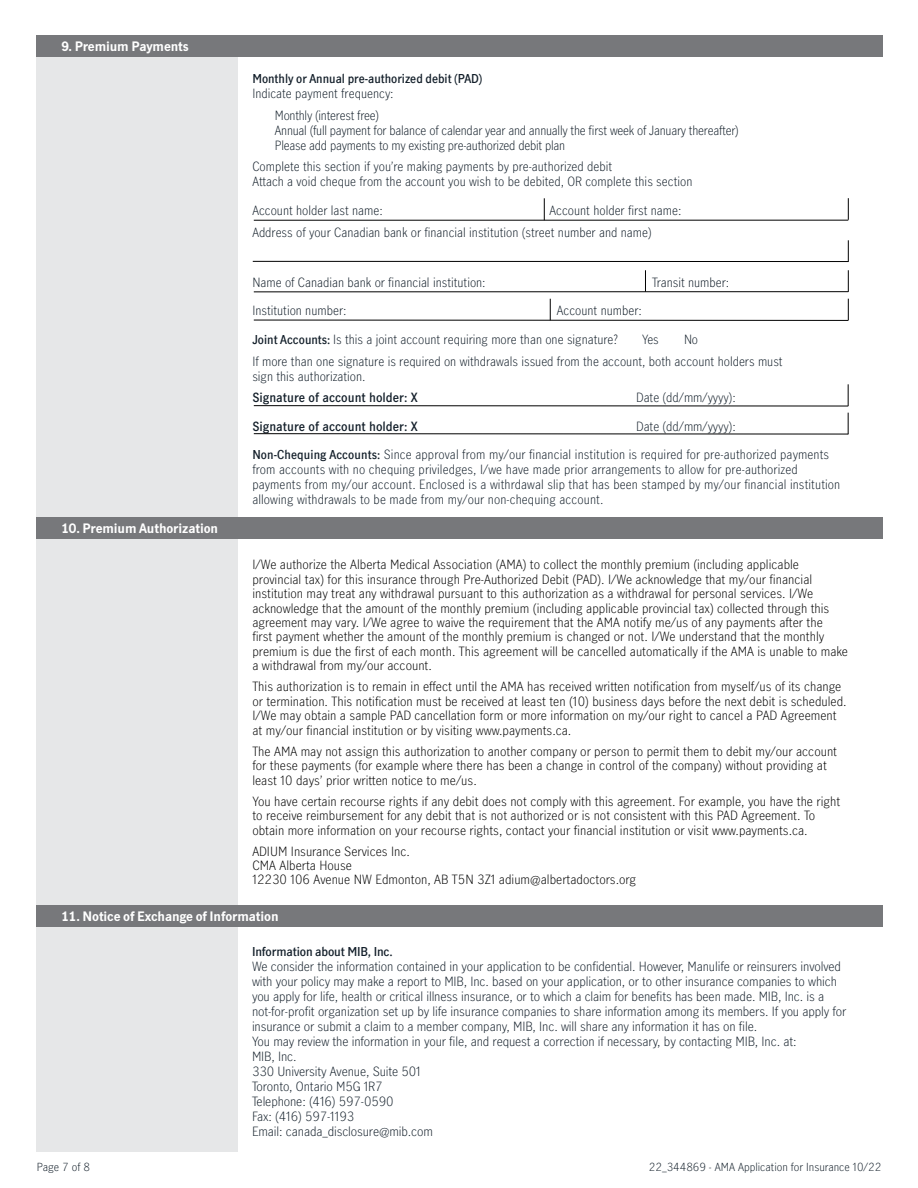
<style>
.page{position:relative;width:918px;height:1188px;background:#fff}
.page>*{position:absolute;margin:0;border:0;box-sizing:border-box;transform-origin:0 0}
.t1{font:700 12.75px "Manulife JH Sans Optimized";letter-spacing:-.01em;color:#fff}
.t2{font:300 12px/14.4px "Manulife JH Sans";color:#000}
.t3{font:300 12px/15px "Manulife JH Sans";color:#121e29}
.t4{font:300 12px/15px "Manulife JH Sans";letter-spacing:-.02em;color:#121e29;scale:.96 1}
.t5{font:300 12px/21.8px "Manulife JH Sans";color:#121e29;scale:.96 1}
.t6{font:600 12px "Manulife JH Sans Optimized";color:#121e29}
.t7{font:600 12px "Manulife JH Sans";color:#121e29}
.t8{font:300 10.5px "Manulife JH Sans";color:#121e29}
.s1{font-family:"Manulife JH Sans Optimized";font-weight:600}
</style>
<div class="page">
<div style="left:36px;top:36px;width:202px;height:1116px;background:#e6e7e8"></div>
<div style="left:36px;top:36px;width:847px;height:21px;background:#77787b"></div>
<div style="left:36px;top:518px;width:847px;height:21px;background:#77787b"></div>
<div style="left:36px;top:906px;width:847px;height:21px;background:#77787b"></div>
<svg style="left:848px;top:198px;width:1px;height:22px"></svg>
<svg style="left:848px;top:240px;width:1px;height:22px"></svg>
<svg style="left:848px;top:270px;width:1px;height:22px"></svg>
<svg style="left:848px;top:299px;width:1px;height:21px"></svg>
<hr style="left:254px;top:220px;width:594px;height:1px;background:#000">
<hr style="left:253px;top:261px;width:595px;height:1px;background:#000">
<hr style="left:254px;top:291px;width:594px;height:1px;background:#000">
<svg style="left:544px;top:198px;width:1px;height:22px"></svg>
<svg style="left:645px;top:270px;width:1px;height:22px"></svg>
<svg style="left:550px;top:299px;width:1px;height:21px"></svg>
<svg style="left:848px;top:384px;width:1px;height:22px"></svg>
<svg style="left:848px;top:413px;width:1px;height:21px"></svg>
<hr style="left:254px;top:405px;width:594px;height:1px;background:#000">
<hr style="left:254px;top:433px;width:594px;height:1px;background:#000">
<hr style="left:254px;top:320px;width:594px;height:1px;background:#000">
<p class="t1" style="left:62px;top:38px;width:129px">9. Premium Payments</p>
<p class="t1" style="left:62px;top:519px;width:158px">10. Premium Authorization</p>
<p class="t6" style="left:252px;top:70px;width:232px">Monthly or Annual pre-authorized debit (PAD)</p>
<p class="t3" style="left:275px;top:82px;width:120px;line-height:21.8px;text-indent:-23px">Indicate payment frequency:<br>Monthly (interest free)</p>
<p class="t4" style="left:275px;top:122px;width:485px">Annual (full payment for balance of calendar year and annually the first week of January thereafter)<br>Please add payments to my existing pre-authorized debit plan</p>
<p class="t3" style="left:252px;top:159px;width:442px">Complete this section if you’re making payments by pre-authorized debit<br>Attach a void cheque from the account you wish to be debited, OR complete this section</p>
<p class="t3" style="left:252px;top:202px;width:132px">Account holder last name:</p>
<p class="t3" style="left:252px;top:199px;width:431px;line-height:21.8px;text-indent:297px">Account holder first name:<br>Address of your Canadian bank or financial institution (street number and name)</p>
<p class="t3" style="left:252px;top:274px;width:235px">Name of Canadian bank or financial institution:</p>
<p class="t3" style="left:652px;top:274px;width:79px">Transit number:</p>
<p class="t3" style="left:252px;top:303px;width:96px">Institution number:</p>
<p class="t3" style="left:557px;top:303px;width:86px">Account number:</p>
<p class="t3" style="left:252px;top:331px;width:367px"><span class="s1">Joint Accounts:</span> Is this a joint account requiring more than one signature?</p>
<p class="t5" style="left:642px;top:328px;width:19px">Yes</p>
<p class="t5" style="left:252px;top:328px;width:554px;text-indent:432px">No<br>If more than one signature is required on withdrawals issued from the account, both account holders must</p>
<p class="t3" style="left:252px;top:368px;width:115px">sign this authorization.</p>
<p class="t7" style="left:252px;top:389px;width:167px">Signature of account holder: X</p>
<p class="t3" style="left:636px;top:390px;width:101px">Date (dd/mm/yyyy):</p>
<p class="t7" style="left:252px;top:418px;width:167px">Signature of account holder: X</p>
<p class="t3" style="left:636px;top:418px;width:101px">Date (dd/mm/yyyy):</p>
<p class="t3" style="left:252px;top:447px;width:590px"><span class="s1">Non-Chequing Accounts:</span> Since approval from my/our financial institution is required for pre-authorized payments from accounts with no chequing priviledges, I/we have made prior arrangements to allow for pre-authorized payments from my/our account. Enclosed is a withrdawal slip that has been stamped by my/our financial institution allowing withdrawals to be made from my/our non-chequing account.</p>
<p class="t2" style="left:252px;top:557px;width:597px">I/We authorize the Alberta Medical Association (AMA) to collect the monthly premium (including applicable provincial tax) for this insurance through Pre-Authorized Debit (PAD). I/We acknowledge that my/our financial institution may treat any withdrawal pursuant to this authorization as a withdrawal for personal services. I/We acknowledge that the amount of the monthly premium (including applicable provincial tax) collected through this agreement may vary. I/We agree to waive the requirement that the AMA notify me/us of any payments after the<br>first payment whether the amount of the monthly premium is changed or not. I/We understand that the monthly premium is due the first of each month. This agreement will be cancelled automatically if the AMA is unable to make a withdrawal from my/our account.</p>
<p class="t2" style="left:252px;top:679px;width:596px">This authorization is to remain in effect until the AMA has received written notification from myself/us of its change or termination. This notification must be received at least ten (10) business days before the next debit is scheduled.<br>I/We may obtain a sample PAD cancellation form or more information on my/our right to cancel a PAD Agreement at my/our financial institution or by visiting www.payments.ca.</p>
<p class="t2" style="left:252px;top:743px;width:586px">The AMA may not assign this authorization to another company or person to permit them to debit my/our account for these payments (for example where there has been a change in control of the company) without providing at least 10 days’ prior written notice to me/us.</p>
<p class="t2" style="left:252px;top:793px;width:589px">You have certain recourse rights if any debit does not comply with this agreement. For example, you have the right to receive reimbursement for any debit that is not authorized or is not consistent with this PAD Agreement. To obtain more information on your recourse rights, contact your financial institution or visit www.payments.ca.</p>
<p class="t2" style="left:252px;top:843px;width:385px">ADIUM Insurance Services Inc.<br>CMA Alberta House<br>12230 106 Avenue NW Edmonton, AB T5N 3Z1 adium@albertadoctors.org</p>
<p class="t1" style="left:62px;top:908px;width:219px">11. Notice of Exchange of Information</p>
<p class="t6" style="left:252px;top:943px;width:142px">Information about MIB, Inc.</p>
<p class="t3" style="left:252px;top:958px;width:596px">We consider the information contained in your application to be confidential. However, Manulife or reinsurers involved with your policy may make a report to MIB, Inc. based on your application, or to other insurance companies to which you apply for life, health or critical illness insurance, or to which a claim for benefits has been made. MIB, Inc. is a not-for-profit organization set up by life insurance companies to share information among its members. If you apply for insurance or submit a claim to a member company, MIB, Inc. will share any information it has on file.<br>You may review the information in your file, and request a correction if necessary, by contacting MIB, Inc. at:<br>MIB, Inc.<br>330 University Avenue, Suite 501<br>Toronto, Ontario M5G 1R7<br>Telephone: (416) 597-0590<br>Fax: (416) 597-1193<br>Email: canada_disclosure@mib.com</p>
<p class="t8" style="left:37px;top:1160px;width:55px">Page 7 of 8</p>
<p class="t8" style="left:649px;top:1160px;width:234px">22_344869 - AMA Application for Insurance 10/22</p>
</div>
